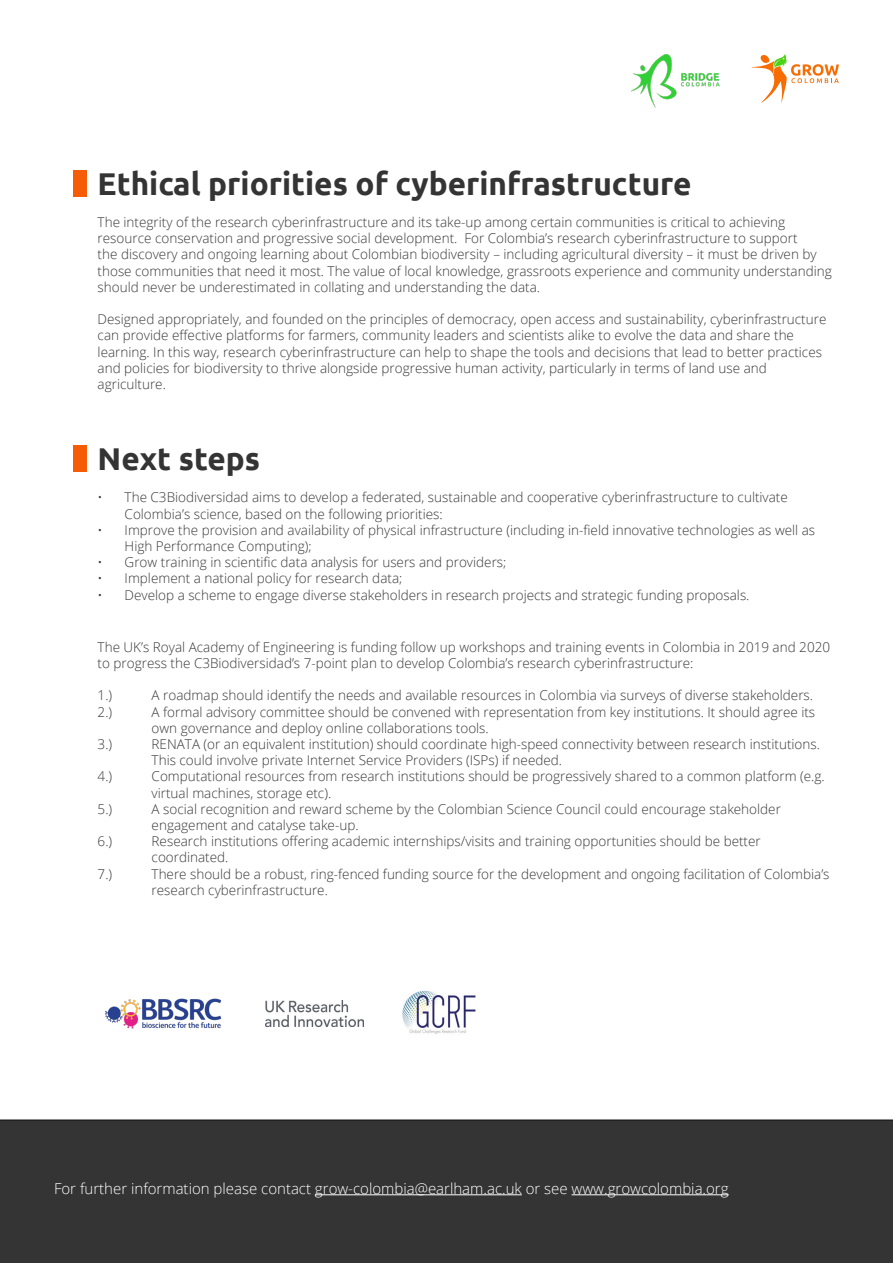
<style>
.page{position:relative;width:893px;height:1263px;background:#fff}
.page>*{position:absolute;margin:0;border:0;box-sizing:border-box;transform-origin:0 0}
.t1{font:700 31.5px "Ubuntu";color:#343434}
.t2{font:300 15px "Open Sans";color:#fff}
.t3{font:300 13.5px/16.2px "Open Sans";color:#373737}
</style>
<div class="page">
<div style="left:0;top:1119px;width:893px;height:144px;background:#343434"></div>
<hr style="left:315px;top:1194px;width:207px;height:1px;background:#fff">
<hr style="left:572px;top:1194px;width:157px;height:1px;background:#fff">
<div style="left:73px;top:170px;width:14px;height:26px;background:#f65b06"></div>
<div style="left:73px;top:445px;width:14px;height:27px;background:#f65b06"></div>
<img style="left:631px;top:54px;width:89px;height:53px">
<svg style="left:752px;top:54px;width:87px;height:49px"></svg>
<img style="left:105px;top:998px;width:117px;height:31px">
<img style="left:402px;top:990px;width:74px;height:44px">
<img style="left:265px;top:1000px;width:99px;height:26px">
<p class="t1" style="left:98px;top:164px;width:595px">Ethical priorities of cyberinfrastructure</p>
<p class="t3" style="left:98px;top:214px;width:736px">The integrity of the research cyberinfrastructure and its take-up among certain communities is critical to achieving resource conservation and progressive social development. For Colombia’s research cyberinfrastructure to support<br>the discovery and ongoing learning about Colombian biodiversity – including agricultural diversity – it must be driven by those communities that need it most. The value of local knowledge, grassroots experience and community understanding should never be underestimated in collating and understanding the data.</p>
<p class="t3" style="left:98px;top:311px;width:730px">Designed appropriately, and founded on the principles of democracy, open access and sustainability, cyberinfrastructure can provide effective platforms for farmers, community leaders and scientists alike to evolve the data and share the learning. In this way, research cyberinfrastructure can help to shape the tools and decisions that lead to better practices and policies for biodiversity to thrive alongside progressive human activity, particularly in terms of land use and agriculture.</p>
<p class="t1" style="left:98px;top:440px;width:164px">Next steps</p>
<p class="t3" style="left:125px;top:489px;width:665px;text-indent:-27px">• The C3Biodiversidad aims to develop a federated, sustainable and cooperative cyberinfrastructure to cultivate<br>Colombia’s science, based on the following priorities:</p>
<p class="t3" style="left:125px;top:521px;width:692px;text-indent:-27px">• Improve the provision and availability of physical infrastructure (including in-field innovative technologies as well as<br>High Performance Computing);</p>
<p class="t3" style="left:98px;top:554px;width:410px">• Grow training in scientific data analysis for users and providers;</p>
<p class="t3" style="left:98px;top:570px;width:306px">• Implement a national policy for research data;</p>
<p class="t3" style="left:98px;top:586px;width:653px">• Develop a scheme to engage diverse stakeholders in research projects and strategic funding proposals.</p>
<p class="t3" style="left:98px;top:638px;width:734px">The UK’s Royal Academy of Engineering is funding follow up workshops and training events in Colombia in 2019 and 2020 to progress the C3Biodiversidad’s 7-point plan to develop Colombia’s research cyberinfrastructure:</p>
<p class="t3" style="left:98px;top:687px;width:16px">1.)</p>
<p class="t3" style="left:152px;top:687px;width:663px">A roadmap should identify the needs and available resources in Colombia via surveys of diverse stakeholders.</p>
<p class="t3" style="left:98px;top:703px;width:16px">2.)</p>
<p class="t3" style="left:152px;top:703px;width:665px">A formal advisory committee should be convened with representation from key institutions. It should agree its own governance and deploy online collaborations tools.</p>
<p class="t3" style="left:98px;top:736px;width:16px">3.)</p>
<p class="t3" style="left:152px;top:736px;width:670px">RENATA (or an equivalent institution) should coordinate high-speed connectivity between research institutions.<br>This could involve private Internet Service Providers (ISPs) if needed.</p>
<p class="t3" style="left:98px;top:768px;width:16px">4.)</p>
<p class="t3" style="left:152px;top:768px;width:675px">Computational resources from research institutions should be progressively shared to a common platform (e.g. virtual machines, storage etc).</p>
<p class="t3" style="left:98px;top:800px;width:16px">5.)</p>
<p class="t3" style="left:152px;top:800px;width:631px">A social recognition and reward scheme by the Colombian Science Council could encourage stakeholder engagement and catalyse take-up.</p>
<p class="t3" style="left:98px;top:833px;width:16px">6.)</p>
<p class="t3" style="left:152px;top:833px;width:611px">Research institutions offering academic internships/visits and training opportunities should be better coordinated.</p>
<p class="t3" style="left:98px;top:865px;width:16px">7.)</p>
<p class="t3" style="left:152px;top:865px;width:679px">There should be a robust, ring-fenced funding source for the development and ongoing facilitation of Colombia’s research cyberinfrastructure.</p>
<p class="t2" style="left:54px;top:1178px;width:676px">For further information please contact grow-colombia@earlham.ac.uk or see www.growcolombia.org</p>
</div>
